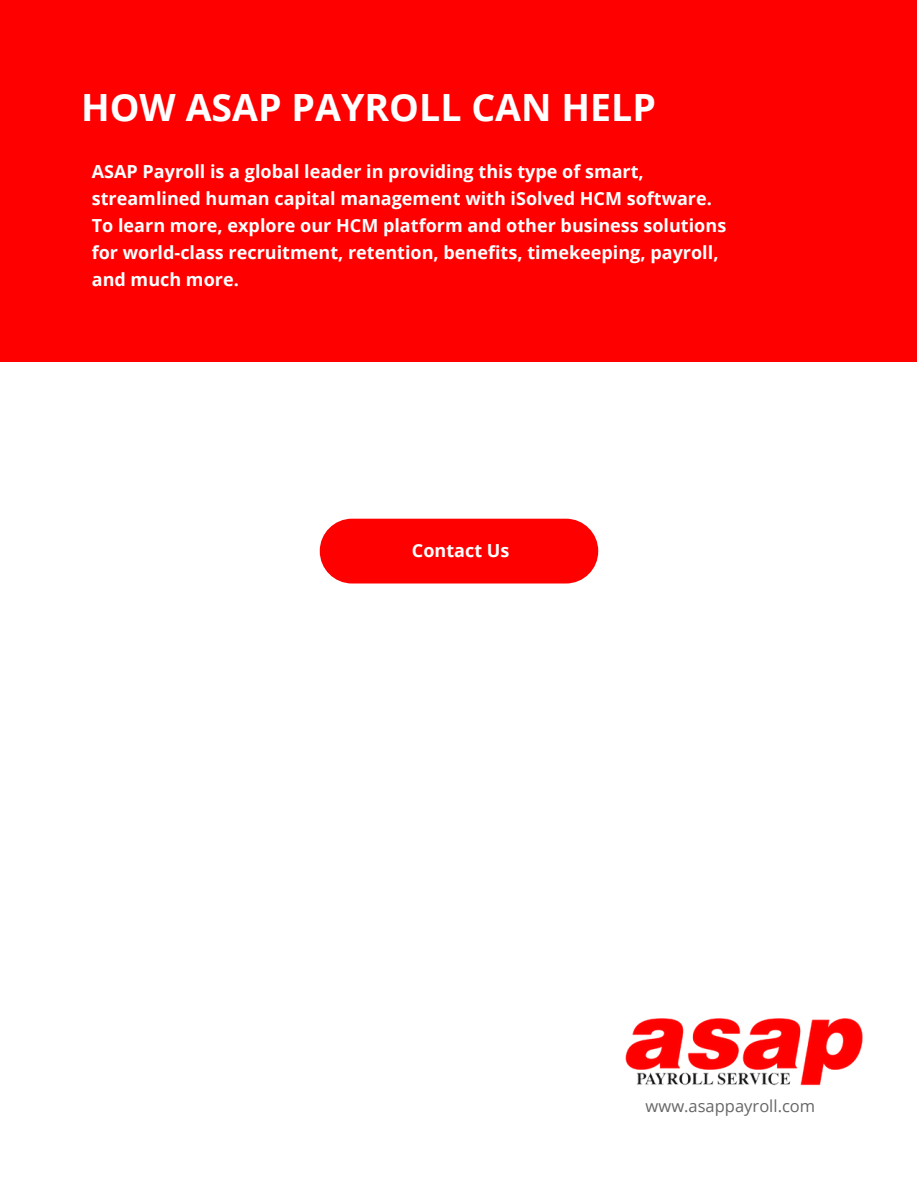
<style>
.page{position:relative;width:918px;height:1188px;background:#fff}
.page>*{position:absolute;margin:0;border:0;box-sizing:border-box;transform-origin:0 0}
.t1{font:700 37.5px "Open Sans";color:#fff}
.t2{font:700 18px/27px "Open Sans";color:#fff}
.t3{font:16.5px "Open Sans";color:#666}
</style>
<div class="page">
<img style="left:625px;top:1018px;width:238px;height:68px">
<svg style="left:319px;top:518px;width:280px;height:66px;background:#fe1212"></svg>
<div style="left:0;top:0;width:917px;height:361px;background:#fe0000"></div>
<h1 class="t1" style="left:81px;top:81px;width:576px">HOW ASAP PAYROLL CAN HELP</h1>
<p class="t2" style="left:92px;top:158px;width:636px">ASAP Payroll is a global leader in providing this type of smart, streamlined human capital management with iSolved HCM software.<br>To learn more, explore our HCM platform and other business solutions for world-class recruitment, retention, benefits, timekeeping, payroll, and much more.</p>
<p class="t2" style="left:412px;top:536px;width:99px">Contact Us</p>
<p class="t3" style="left:646px;top:1095px;width:171px">www.asappayroll.com</p>
</div>
